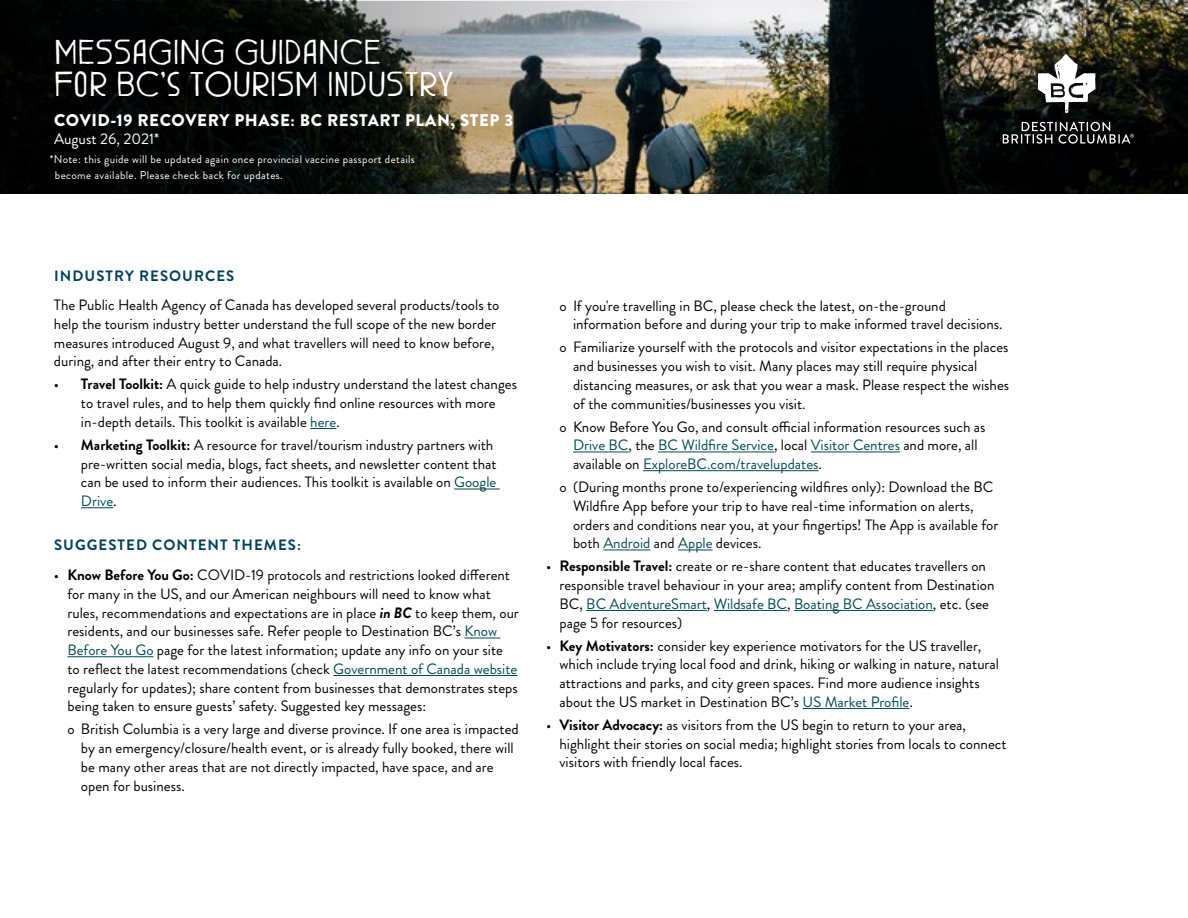
<style>
.page{position:relative;width:1188px;height:918px;background:#fff}
.page>*{position:absolute;margin:0;border:0;box-sizing:border-box;transform-origin:0 0}
.t1{font:23.7px/32px "Great Forest";color:#fff}
.t2{font:900 16.8px "Brandon Grotesque";letter-spacing:.035em;color:#fff}
.t3{font:15.3px "Brandon Grotesque";color:#fff}
.t4{font:15px/18.8px "Brandon Grotesque";color:#000}
.t5{font:700 15px "Brandon Grotesque";letter-spacing:.07em;color:#00415b}
.t6{font:11.25px/15.5px "Brandon Grotesque";letter-spacing:.03em;color:#fff}
.s1{font-weight:700}
.s2{color:#004a55}
.s3{font-weight:700;font-style:italic}
</style>
<div class="page">
<img style="left:0;top:0;width:1188px;height:193px">
<img style="left:0;top:1px;width:717px;height:192px">
<div style="left:993px;top:46px;width:150px;height:106px;background:#000;opacity:.75"></div>
<svg style="left:1038px;top:54px;width:57px;height:59px"></svg>
<svg style="left:1003px;top:122px;width:131px;height:22px;background:#3b3c3c"></svg>
<svg style="left:310px;top:428px;width:26px;height:1px"></svg>
<hr style="left:454px;top:489px;width:46px;height:1px;background:#004a55">
<hr style="left:81px;top:507px;width:32px;height:1px;background:#004a55">
<hr style="left:464px;top:638px;width:36px;height:1px;background:#004a55">
<hr style="left:68px;top:656px;width:86px;height:1px;background:#004a55">
<hr style="left:333px;top:675px;width:184px;height:1px;background:#004a55">
<hr style="left:573px;top:452px;width:56px;height:1px;background:#004a55">
<hr style="left:658px;top:452px;width:116px;height:1px;background:#004a55">
<hr style="left:811px;top:452px;width:89px;height:1px;background:#004a55">
<hr style="left:643px;top:470px;width:176px;height:1px;background:#004a55">
<hr style="left:603px;top:550px;width:48px;height:1px;background:#004a55">
<hr style="left:678px;top:550px;width:35px;height:1px;background:#004a55">
<hr style="left:586px;top:610px;width:121px;height:1px;background:#004a55">
<hr style="left:714px;top:610px;width:73px;height:1px;background:#004a55">
<hr style="left:794px;top:610px;width:139px;height:1px;background:#004a55">
<hr style="left:803px;top:708px;width:106px;height:1px;background:#004a55">
<h1 class="t1" style="left:54px;top:40px;width:401px">MESSAGING GUIDANCE<br>FOR BC’S TOURISM INDUSTRY</h1>
<p class="t2" style="left:54px;top:108px;width:461px">COVID-19 RECOVERY PHASE: BC RESTART PLAN, STEP 3</p>
<p class="t3" style="left:54px;top:128px;width:107px">August 26, 2021*</p>
<p class="t6" style="left:55px;top:152px;width:361px;text-indent:-5px">*Note: this guide will be updated again once provincial vaccine passport details become available. Please check back for updates.</p>
<p class="t5" style="left:54px;top:265px;width:182px">INDUSTRY RESOURCES</p>
<p class="t4" style="left:54px;top:296px;width:447px">The Public Health Agency of Canada has developed several products/tools to help the tourism industry better understand the full scope of the new border measures introduced August 9, and what travellers will need to know before, during, and after their entry to Canada.</p>
<p class="t4" style="left:81px;top:375px;width:438px;text-indent:-27px">• <span class="s1">Travel Toolkit:</span> A quick guide to help industry understand the latest changes to travel rules, and to help them quickly find online resources with more in-depth details. This toolkit is available <span class="s2">here</span>.</p>
<p class="t4" style="left:81px;top:436px;width:417px;text-indent:-27px">• <span class="s1">Marketing Toolkit:</span> A resource for travel/tourism industry partners with pre-written social media, blogs, fact sheets, and newsletter content that can be used to inform their audiences. This toolkit is available on <span class="s2">Google Drive</span>.</p>
<p class="t5" style="left:54px;top:535px;width:248px">SUGGESTED CONTENT THEMES:</p>
<p class="t4" style="left:67px;top:566px;width:453px;text-indent:-14px">• <span class="s1">Know Before You Go:</span> COVID-19 protocols and restrictions looked different for many in the US, and our American neighbours will need to know what rules, recommendations and expectations are in place <span class="s3">in BC</span> to keep them, our residents, and our businesses safe. Refer people to Destination BC’s <span class="s2">Know Before You Go</span> page for the latest information; update any info on your site to reflect the latest recommendations (check <span class="s2">Government of Canada website </span>regularly for updates); share content from businesses that demonstrates steps being taken to ensure guests’ safety. Suggested key messages:</p>
<p class="t4" style="left:81px;top:720px;width:439px;text-indent:-14px">o British Columbia is a very large and diverse province. If one area is impacted by an emergency/closure/health event, or is already fully booked, there will be many other areas that are not directly impacted, have space, and are open for business.</p>
<p class="t4" style="left:573px;top:296px;width:431px;text-indent:-14px">o If you're travelling in BC, please check the latest, on-the-ground information before and during your trip to make informed travel decisions.</p>
<p class="t4" style="left:573px;top:338px;width:438px;text-indent:-14px">o Familiarize yourself with the protocols and visitor expectations in the places and businesses you wish to visit. Many places may still require physical distancing measures, or ask that you wear a mask. Please respect the wishes of the communities/businesses you visit.</p>
<p class="t4" style="left:573px;top:417px;width:414px;text-indent:-14px">o Know Before You Go, and consult official information resources such as<br><span class="s2">Drive BC</span>, the <span class="s2">BC Wildfire Service</span>, local <span class="s2">Visitor Centres</span> and more, all available on <span class="s2">ExploreBC.com/travelupdates</span>.</p>
<p class="t4" style="left:573px;top:478px;width:427px;text-indent:-14px">o (During months prone to/experiencing wildfires only): Download the BC Wildfire App before your trip to have real-time information on alerts, orders and conditions near you, at your fingertips! The App is available for both <span class="s2">Android</span> and <span class="s2">Apple</span> devices.</p>
<p class="t4" style="left:560px;top:557px;width:437px;text-indent:-14px">• <span class="s1">Responsible Travel:</span> create or re-share content that educates travellers on responsible travel behaviour in your area; amplify content from Destination BC, <span class="s2">BC AdventureSmart</span>, <span class="s2">Wildsafe BC</span>, <span class="s2">Boating BC Association</span>, etc. (see page 5 for resources)</p>
<p class="t4" style="left:560px;top:636px;width:441px;text-indent:-14px">• <span class="s1">Key Motivators:</span> consider key experience motivators for the US traveller, which include trying local food and drink, hiking or walking in nature, natural attractions and parks, and city green spaces. Find more audience insights about the US market in Destination BC’s <span class="s2">US Market Profile</span>.</p>
<p class="t4" style="left:560px;top:716px;width:449px;text-indent:-14px">• <span class="s1">Visitor Advocacy:</span> as visitors from the US begin to return to your area, highlight their stories on social media; highlight stories from locals to connect visitors with friendly local faces.</p>
</div>
